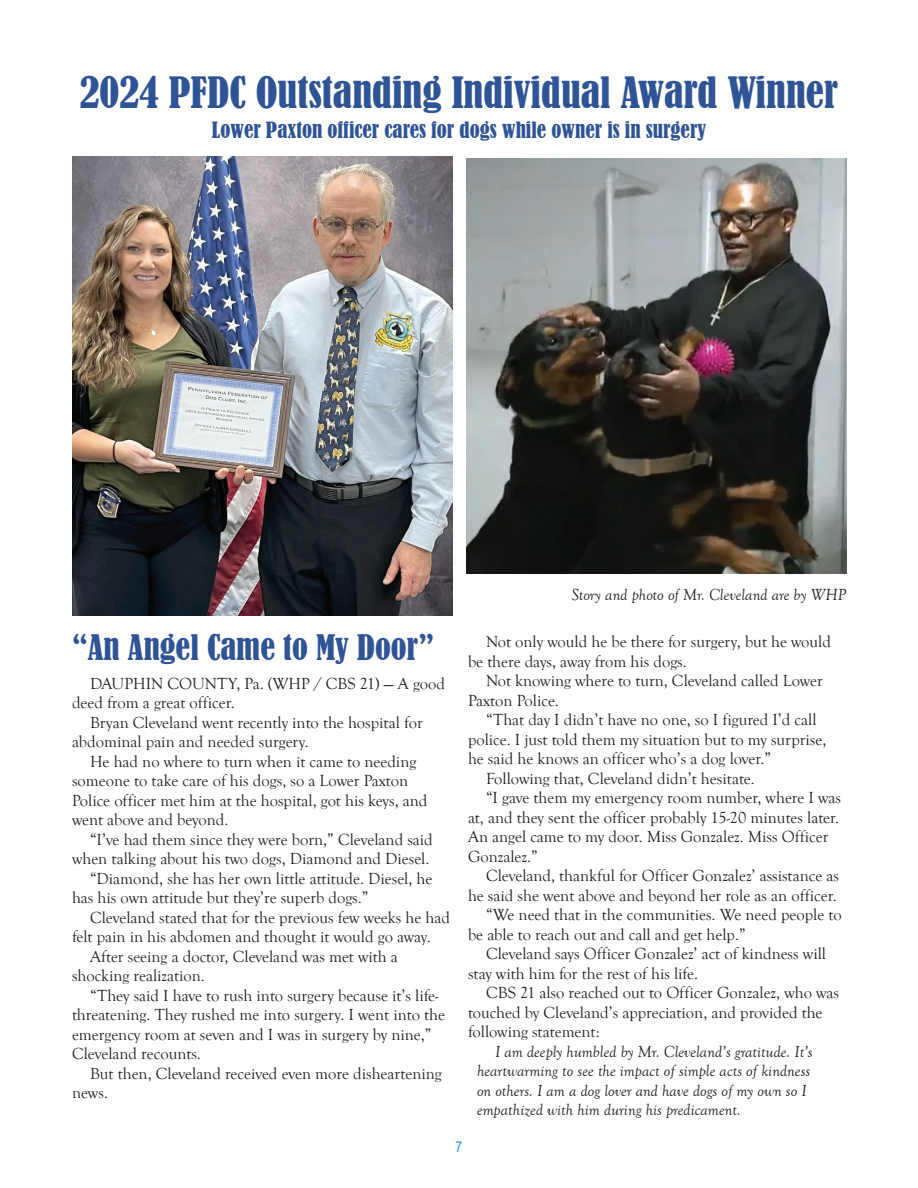
<style>
.page{position:relative;width:918px;height:1188px;background:#fff}
.page>*{position:absolute;margin:0;border:0;box-sizing:border-box;transform-origin:0 0}
.Heading_1{font:condensed 40.5px "Bernard";color:#2f5496}
.Heading_2{font:condensed 33px "Bernard";color:#2f5496}
.Heading_1-2{font:condensed 21px "Bernard";color:#2f5496}
.Normal_11_pt{font:16.5px/19.5px "Goudy Old Style T";color:#231f20}
.Normal_11_pt-2{font:italic 16.5px/19.5px "Goudy Old Style T";color:#231f20}
.t1{font:15px "Arial Narrow";color:#1a97d5}
</style>
<div class="page">
<img style="left:72px;top:157px;width:381px;height:459px">
<img style="left:466px;top:158px;width:380px;height:416px">
<p class="Heading_1" style="left:80px;top:69px;width:760px">2024 PFDC Outstanding Individual Award Winner</p>
<p class="Heading_1-2" style="left:212px;top:118px;width:496px">Lower Paxton officer cares for dogs while owner is in surgery</p>
<p class="Heading_2" style="left:72px;top:628px;width:364px">“An Angel Came to My Door”</p>
<p class="Normal_11_pt" style="left:72px;top:674px;width:375px;text-indent:18px">DAUPHIN COUNTY, Pa. (WHP / CBS 21) — A good deed from a great officer.</p>
<p class="Normal_11_pt" style="left:72px;top:713px;width:352px;text-indent:18px">Bryan Cleveland went recently into the hospital for abdominal pain and needed surgery.</p>
<p class="Normal_11_pt" style="left:72px;top:752px;width:357px;text-indent:18px">He had no where to turn when it came to needing someone to take care of his dogs, so a Lower Paxton Police officer met him at the hospital, got his keys, and went above and beyond.</p>
<p class="Normal_11_pt" style="left:72px;top:830px;width:362px;text-align:right">“I’ve had them since they were born,” Cleveland said when talking about his two dogs, Diamond and Diesel.</p>
<p class="Normal_11_pt" style="left:72px;top:869px;width:362px;text-indent:18px">“Diamond, she has her own little attitude. Diesel, he has his own attitude but they’re superb dogs.”</p>
<p class="Normal_11_pt" style="left:72px;top:908px;width:380px;text-indent:18px">Cleveland stated that for the previous few weeks he had felt pain in his abdomen and thought it would go away.</p>
<p class="Normal_11_pt" style="left:72px;top:947px;width:327px;text-indent:18px">After seeing a doctor, Cleveland was met with a shocking realization.</p>
<p class="Normal_11_pt" style="left:72px;top:986px;width:375px;text-indent:18px">“They said I have to rush into surgery because it’s life&shy;threatening. They rushed me into surgery. I went into the emergency room at seven and I was in surgery by nine,” Cleveland recounts.</p>
<p class="Normal_11_pt" style="left:72px;top:1064px;width:371px;text-indent:18px">But then, Cleveland received even more disheartening news.</p>
<p class="Normal_11_pt-2" style="left:572px;top:585px;width:276px">Story and photo of Mr. Cleveland are by WHP</p>
<p class="Normal_11_pt" style="left:468px;top:632px;width:365px;text-indent:18px">Not only would he be there for surgery, but he would be there days, away from his dogs.</p>
<p class="Normal_11_pt" style="left:468px;top:671px;width:356px;text-indent:18px">Not knowing where to turn, Cleveland called Lower<br>Paxton Police.</p>
<p class="Normal_11_pt" style="left:468px;top:710px;width:360px;text-indent:18px">“That day I didn’t have no one, so I figured I’d call police. I just told them my situation but to my surprise, he said he knows an officer who’s a dog lover.”</p>
<p class="Normal_11_pt" style="left:486px;top:769px;width:270px">Following that, Cleveland didn’t hesitate.</p>
<p class="Normal_11_pt" style="left:468px;top:788px;width:375px;text-indent:18px">“I gave them my emergency room number, where I was at, and they sent the officer probably 15-20 minutes later.<br>An angel came to my door. Miss Gonzalez. Miss Officer Gonzalez.”</p>
<p class="Normal_11_pt" style="left:468px;top:866px;width:373px;text-align:right">Cleveland, thankful for Officer Gonzalez’ assistance as he said she went above and beyond her role as an officer.</p>
<p class="Normal_11_pt" style="left:468px;top:905px;width:375px;text-indent:18px">“We need that in the communities. We need people to be able to reach out and call and get help.”</p>
<p class="Normal_11_pt" style="left:468px;top:944px;width:360px;text-indent:18px">Cleveland says Officer Gonzalez’ act of kindness will stay with him for the rest of his life.</p>
<p class="Normal_11_pt" style="left:468px;top:983px;width:373px;text-indent:18px">CBS 21 also reached out to Officer Gonzalez, who was touched by Cleveland’s appreciation, and provided the following statement:</p>
<p class="Normal_11_pt-2" style="left:477px;top:1042px;width:337px;text-indent:18px">I am deeply humbled by Mr. Cleveland’s gratitude. It’s heartwarming to see the impact of simple acts of kindness on others. I am a dog lover and have dogs of my own so I empathized with him during his predicament.</p>
<p class="t1" style="left:456px;top:1136px;width:8px">7</p>
</div>
